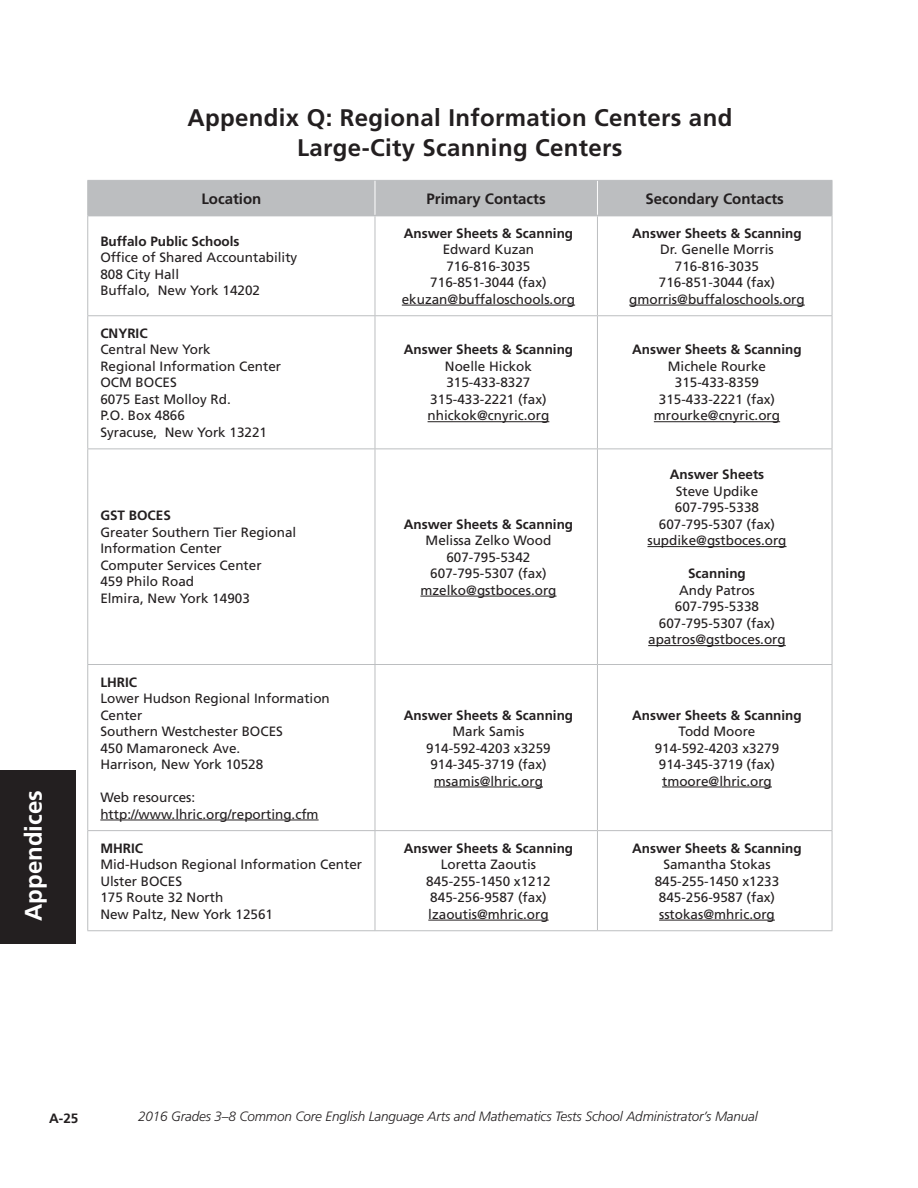
<style>
.page{position:relative;width:918px;height:1188px;background:#fff}
.page>*{position:absolute;margin:0;border:0;box-sizing:border-box;transform-origin:0 0}
.t1{font:700 24px/30px "Frutiger LT Std";letter-spacing:.015em;color:#231f20;text-align:center}
.t2{font:700 24px "Frutiger LT Std";color:#fff}
.t3{font:700 15px "Frutiger LT Std";color:#231f20}
.t4{font:13.5px/16.5px "Frutiger LT Std";color:#231f20;text-align:center}
.t5{font:700 13.5px "Frutiger LT Std";color:#231f20}
.t6{font:italic 300 13.5px "Frutiger LT Std";letter-spacing:-.01em;color:#231f20}
</style>
<div class="page">
<div style="left:0;top:770px;width:76px;height:174px;background:#231f20"></div>
<div style="left:88px;top:181px;width:744px;height:34px;background:#bcbec0"></div>
<hr style="left:597px;top:181px;width:1px;height:34px;background:#fff">
<hr style="left:87px;top:216px;width:1px;height:99px;background:#bcbec0">
<hr style="left:375px;top:216px;width:1px;height:99px;background:#bcbec0">
<hr style="left:597px;top:216px;width:1px;height:99px;background:#bcbec0">
<hr style="left:832px;top:216px;width:1px;height:99px;background:#bcbec0">
<hr style="left:87px;top:315px;width:288px;height:1px;background:#bcbec0">
<hr style="left:87px;top:316px;width:1px;height:132px;background:#bcbec0">
<hr style="left:375px;top:315px;width:222px;height:1px;background:#bcbec0">
<hr style="left:375px;top:316px;width:1px;height:132px;background:#bcbec0">
<hr style="left:597px;top:315px;width:235px;height:1px;background:#bcbec0">
<hr style="left:597px;top:316px;width:1px;height:132px;background:#bcbec0">
<hr style="left:832px;top:316px;width:1px;height:132px;background:#bcbec0">
<hr style="left:87px;top:448px;width:288px;height:1px;background:#bcbec0">
<hr style="left:87px;top:449px;width:1px;height:215px;background:#bcbec0">
<hr style="left:375px;top:448px;width:222px;height:1px;background:#bcbec0">
<hr style="left:375px;top:449px;width:1px;height:215px;background:#bcbec0">
<hr style="left:597px;top:448px;width:235px;height:1px;background:#bcbec0">
<hr style="left:597px;top:449px;width:1px;height:215px;background:#bcbec0">
<hr style="left:832px;top:449px;width:1px;height:215px;background:#bcbec0">
<hr style="left:87px;top:664px;width:288px;height:1px;background:#bcbec0">
<hr style="left:87px;top:665px;width:1px;height:165px;background:#bcbec0">
<hr style="left:375px;top:664px;width:222px;height:1px;background:#bcbec0">
<hr style="left:375px;top:665px;width:1px;height:165px;background:#bcbec0">
<hr style="left:597px;top:664px;width:235px;height:1px;background:#bcbec0">
<hr style="left:597px;top:665px;width:1px;height:165px;background:#bcbec0">
<hr style="left:832px;top:665px;width:1px;height:165px;background:#bcbec0">
<hr style="left:87px;top:830px;width:288px;height:1px;background:#bcbec0">
<hr style="left:87px;top:831px;width:1px;height:99px;background:#bcbec0">
<hr style="left:375px;top:830px;width:222px;height:1px;background:#bcbec0">
<hr style="left:375px;top:831px;width:1px;height:99px;background:#bcbec0">
<hr style="left:597px;top:830px;width:235px;height:1px;background:#bcbec0">
<hr style="left:597px;top:831px;width:1px;height:99px;background:#bcbec0">
<hr style="left:832px;top:831px;width:1px;height:99px;background:#bcbec0">
<hr style="left:87px;top:930px;width:288px;height:1px;background:#bcbec0">
<hr style="left:375px;top:930px;width:222px;height:1px;background:#bcbec0">
<hr style="left:597px;top:930px;width:235px;height:1px;background:#bcbec0">
<hr style="left:87px;top:180px;width:288px;height:1px;background:#bcbec0">
<hr style="left:87px;top:181px;width:1px;height:35px;background:#bcbec0">
<hr style="left:88px;top:215px;width:287px;height:1px;background:#bcbec0">
<hr style="left:375px;top:180px;width:222px;height:1px;background:#bcbec0">
<hr style="left:597px;top:180px;width:235px;height:1px;background:#bcbec0">
<hr style="left:832px;top:181px;width:1px;height:35px;background:#bcbec0">
<hr style="left:375px;top:181px;width:1px;height:34px;background:#fff">
<hr style="left:375px;top:215px;width:222px;height:1px;background:#bcbec0">
<hr style="left:597px;top:215px;width:235px;height:1px;background:#bcbec0">
<hr style="left:402px;top:305px;width:173px;height:1px;background:#231f20">
<hr style="left:629px;top:305px;width:176px;height:1px;background:#231f20">
<hr style="left:428px;top:421px;width:121px;height:1px;background:#231f20">
<hr style="left:654px;top:421px;width:126px;height:1px;background:#231f20">
<hr style="left:420px;top:596px;width:137px;height:1px;background:#231f20">
<hr style="left:647px;top:546px;width:140px;height:1px;background:#231f20">
<hr style="left:648px;top:645px;width:138px;height:1px;background:#231f20">
<hr style="left:100px;top:820px;width:219px;height:1px;background:#231f20">
<hr style="left:434px;top:787px;width:109px;height:1px;background:#231f20">
<hr style="left:662px;top:787px;width:110px;height:1px;background:#231f20">
<hr style="left:428px;top:920px;width:121px;height:1px;background:#231f20">
<hr style="left:659px;top:920px;width:116px;height:1px;background:#231f20">
<h1 class="t2" style="left:19px;top:921px;width:132px;rotate:-90deg">Appendices</h1>
<h1 class="t1" style="left:187px;top:103px;width:546px">Appendix Q: Regional Information Centers and<br>Large-City Scanning Centers</h1>
<p class="t3" style="left:201px;top:190px;width:61px">Location</p>
<p class="t3" style="left:427px;top:190px;width:121px">Primary Contacts</p>
<p class="t3" style="left:646px;top:190px;width:140px">Secondary Contacts</p>
<p class="t5" style="left:100px;top:233px;width:141px">Buffalo Public Schools</p>
<p class="t4" style="left:100px;top:250px;width:199px;text-align:left">Office of Shared Accountability<br>808 City Hall<br>Buffalo, New York 14202</p>
<p class="t5" style="left:404px;top:225px;width:171px">Answer Sheets &amp; Scanning</p>
<p class="t4" style="left:402px;top:241px;width:175px">Edward Kuzan<br>716-816-3035<br>716-851-3044 (fax) ekuzan@buffaloschools.org</p>
<p class="t5" style="left:632px;top:225px;width:171px">Answer Sheets &amp; Scanning</p>
<p class="t4" style="left:629px;top:241px;width:177px">Dr. Genelle Morris<br>716-816-3035<br>716-851-3044 (fax) gmorris@buffaloschools.org</p>
<p class="t5" style="left:100px;top:325px;width:49px">CNYRIC</p>
<p class="t4" style="left:100px;top:341px;width:182px;text-align:left">Central New York<br>Regional Information Center<br>OCM BOCES<br>6075 East Molloy Rd.<br>P.O. Box 4866<br>Syracuse, New York 13221</p>
<p class="t5" style="left:404px;top:342px;width:171px">Answer Sheets &amp; Scanning</p>
<p class="t4" style="left:428px;top:358px;width:123px">Noelle Hickok<br>315-433-8327<br>315-433-2221 (fax) nhickok@cnyric.org</p>
<p class="t5" style="left:100px;top:508px;width:72px">GST BOCES</p>
<p class="t4" style="left:100px;top:524px;width:198px;text-align:left">Greater Southern Tier Regional<br>Information Center<br>Computer Services Center<br>459 Philo Road<br>Elmira, New York 14903</p>
<p class="t5" style="left:100px;top:674px;width:38px">LHRIC</p>
<p class="t4" style="left:100px;top:690px;width:231px;text-align:left">Lower Hudson Regional Information<br>Center<br>Southern Westchester BOCES<br>450 Mamaroneck Ave.<br>Harrison, New York 10528</p>
<p class="t4" style="left:100px;top:789px;width:220px;text-align:left">Web resources: http://www.lhric.org/reporting.cfm</p>
<p class="t5" style="left:100px;top:840px;width:44px">MHRIC</p>
<p class="t4" style="left:100px;top:856px;width:263px;text-align:left">Mid-Hudson Regional Information Center<br>Ulster BOCES<br>175 Route 32 North<br>New Paltz, New York 12561</p>
<p class="t5" style="left:404px;top:516px;width:171px">Answer Sheets &amp; Scanning</p>
<p class="t4" style="left:420px;top:532px;width:138px">Melissa Zelko Wood<br>607-795-5342<br>607-795-5307 (fax) mzelko@gstboces.org</p>
<p class="t5" style="left:404px;top:707px;width:171px">Answer Sheets &amp; Scanning</p>
<p class="t4" style="left:426px;top:723px;width:126px">Mark Samis<br>914-592-4203 x3259<br>914-345-3719 (fax) msamis@lhric.org</p>
<p class="t5" style="left:404px;top:840px;width:171px">Answer Sheets &amp; Scanning</p>
<p class="t4" style="left:426px;top:856px;width:126px">Loretta Zaoutis<br>845-255-1450 x1212<br>845-256-9587 (fax) lzaoutis@mhric.org</p>
<p class="t5" style="left:632px;top:342px;width:171px">Answer Sheets &amp; Scanning</p>
<p class="t4" style="left:654px;top:358px;width:128px">Michele Rourke<br>315-433-8359<br>315-433-2221 (fax) mrourke@cnyric.org</p>
<p class="t5" style="left:670px;top:467px;width:96px">Answer Sheets</p>
<p class="t4" style="left:647px;top:483px;width:141px">Steve Updike<br>607-795-5338<br>607-795-5307 (fax) supdike@gstboces.org</p>
<p class="t5" style="left:688px;top:566px;width:59px">Scanning</p>
<p class="t4" style="left:648px;top:582px;width:139px">Andy Patros<br>607-795-5338<br>607-795-5307 (fax) apatros@gstboces.org</p>
<p class="t5" style="left:632px;top:707px;width:171px">Answer Sheets &amp; Scanning</p>
<p class="t4" style="left:655px;top:723px;width:126px">Todd Moore<br>914-592-4203 x3279<br>914-345-3719 (fax) tmoore@lhric.org</p>
<p class="t5" style="left:632px;top:840px;width:171px">Answer Sheets &amp; Scanning</p>
<p class="t4" style="left:655px;top:856px;width:126px">Samantha Stokas<br>845-255-1450 x1233<br>845-256-9587 (fax) sstokas@mhric.org</p>
<p class="t5" style="left:49px;top:1110px;width:31px">A-25</p>
<p class="t6" style="left:138px;top:1109px;width:621px">2016 Grades 3–8 Common Core English Language Arts and Mathematics Tests School Administrator’s Manual</p>
</div>
